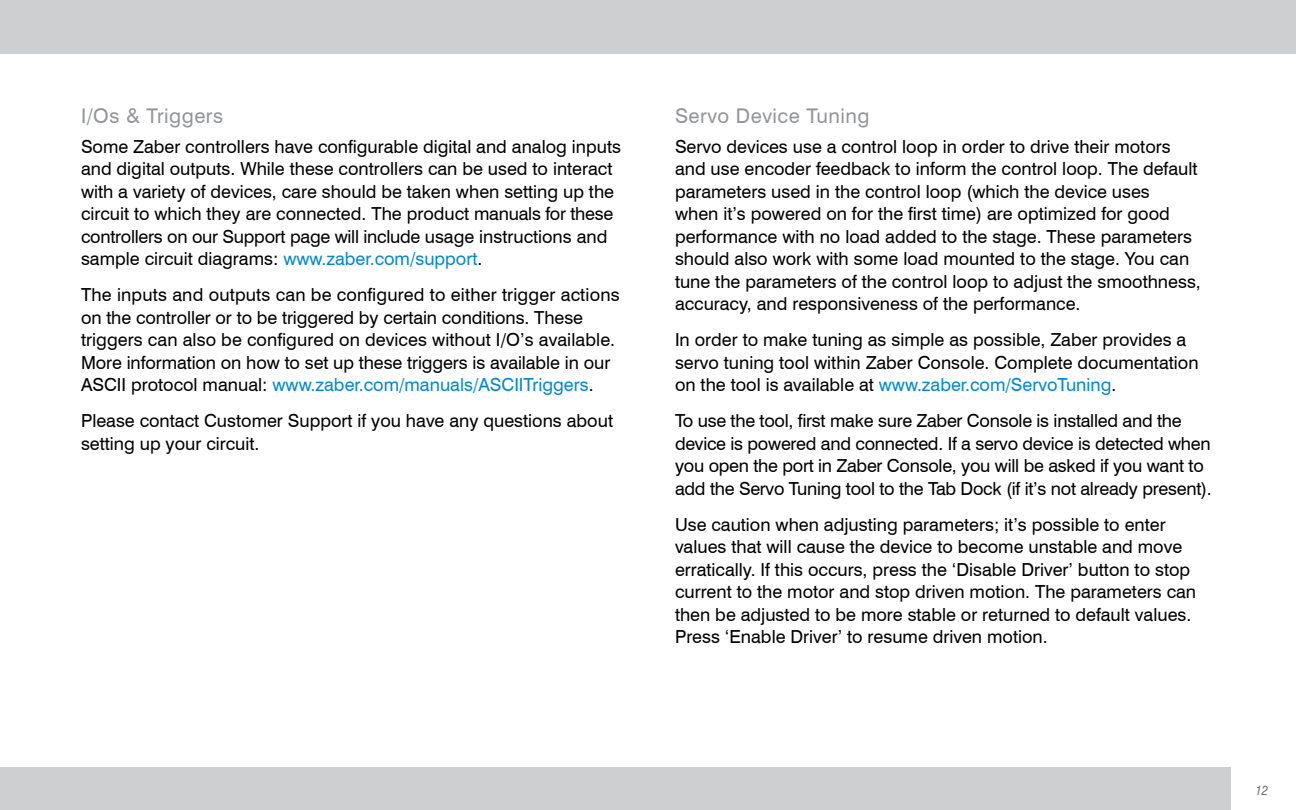
<style>
.page{position:relative;width:1296px;height:810px;background:#fff}
.page>*{position:absolute;margin:0;border:0;box-sizing:border-box;transform-origin:0 0}
.t1{font:20.25px "Swiss 721 BT";letter-spacing:.025em;color:#939598}
.t2{font:18px/22.5px "Swiss 721 BT";color:#000}
.t3{font:italic condensed 12.38px "Swiss 721 BT";color:#636466}
.s1{color:#0089cf}
</style>
<div class="page">
<div style="left:0;top:767px;width:1231px;height:43px;background:#cdcfd0"></div>
<div style="left:0;top:0;width:1296px;height:54px;background:#cdcfd0"></div>
<p class="t1" style="left:81px;top:104px;width:144px">I/Os &amp; Triggers</p>
<p class="t2" style="left:81px;top:135px;width:541px">Some Zaber controllers have configurable digital and analog inputs and digital outputs. While these controllers can be used to interact with a variety of devices, care should be taken when setting up the circuit to which they are connected. The product manuals for these controllers on our Support page will include usage instructions and sample circuit diagrams: <span class="s1">www.zaber.com/support</span>.</p>
<p class="t2" style="left:81px;top:283px;width:540px">The inputs and outputs can be configured to either trigger actions on the controller or to be triggered by certain conditions. These triggers can also be configured on devices without I/O’s available.<br>More information on how to set up these triggers is available in our ASCII protocol manual: <span class="s1">www.zaber.com/manuals/ASCIITriggers</span>.</p>
<p class="t2" style="left:81px;top:409px;width:534px">Please contact Customer Support if you have any questions about setting up your circuit.</p>
<p class="t1" style="left:675px;top:104px;width:196px">Servo Device Tuning</p>
<p class="t2" style="left:675px;top:135px;width:527px">Servo devices use a control loop in order to drive their motors and use encoder feedback to inform the control loop. The default parameters used in the control loop (which the device uses<br>when it’s powered on for the first time) are optimized for good performance with no load added to the stage. These parameters should also work with some load mounted to the stage. You can tune the parameters of the control loop to adjust the smoothness, accuracy, and responsiveness of the performance.</p>
<p class="t2" style="left:675px;top:328px;width:525px">In order to make tuning as simple as possible, Zaber provides a servo tuning tool within Zaber Console. Complete documentation on the tool is available at <span class="s1">www.zaber.com/ServoTuning</span>.</p>
<p class="t2" style="left:675px;top:409px;width:538px">To use the tool, first make sure Zaber Console is installed and the device is powered and connected. If a servo device is detected when you open the port in Zaber Console, you will be asked if you want to add the Servo Tuning tool to the Tab Dock (if it’s not already present).</p>
<p class="t2" style="left:675px;top:513px;width:523px">Use caution when adjusting parameters; it’s possible to enter values that will cause the device to become unstable and move erratically. If this occurs, press the ‘Disable Driver’ button to stop current to the motor and stop driven motion. The parameters can then be adjusted to be more stable or returned to default values.<br>Press ‘Enable Driver’ to resume driven motion.</p>
<p class="t3" style="left:1256px;top:783px;width:14px">12</p>
</div>
